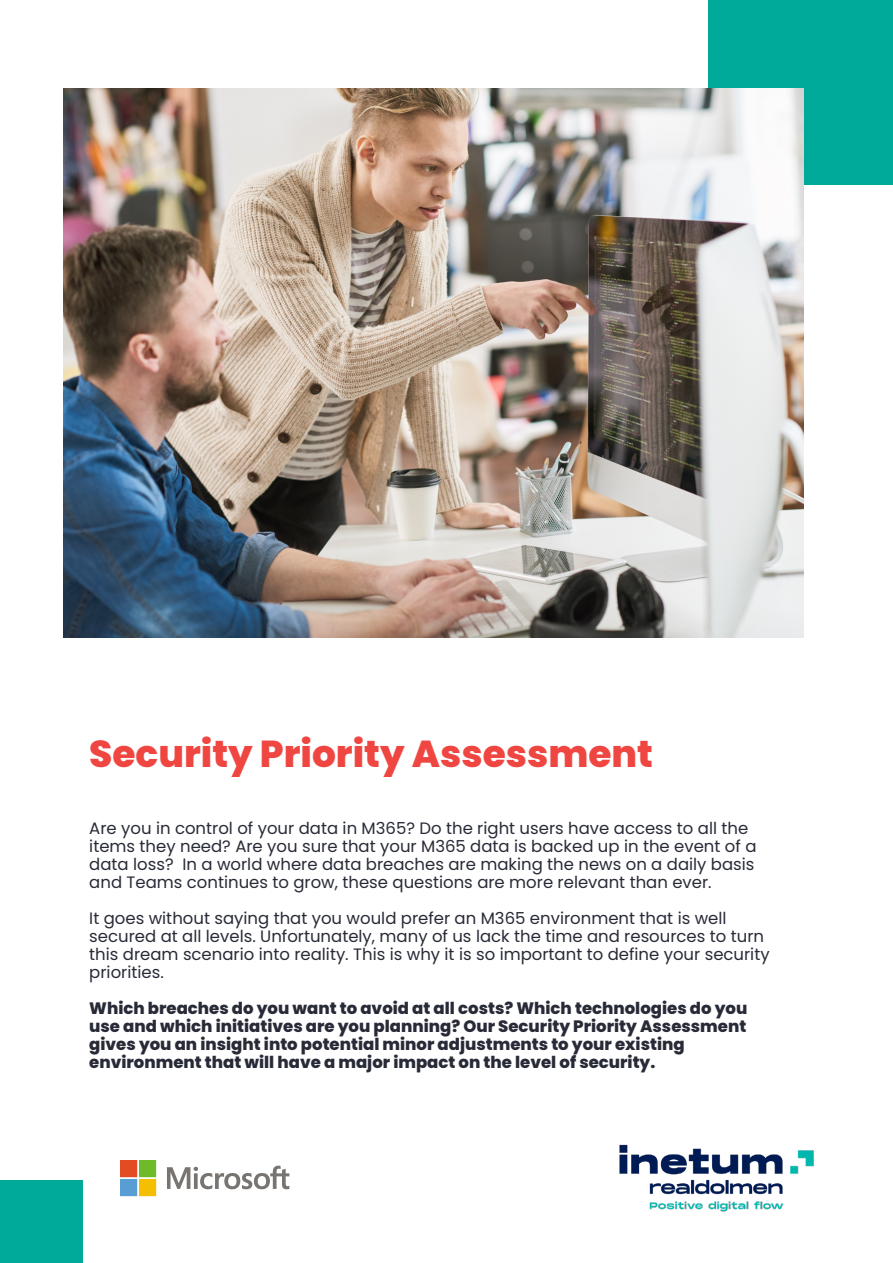
<style>
.page{position:relative;width:893px;height:1263px;background:#fff}
.page>*{position:absolute;margin:0;border:0;box-sizing:border-box;transform-origin:0 0}
.t1{font:800 37.5px "Poppins";color:#f04641}
.t2{font:16.5px/18px "Poppins";color:#282b37}
.t3{font:800 16.5px/18px "Poppins";color:#282b37}
</style>
<div class="page">
<div style="left:708px;top:0;width:185px;height:184px;background:#00aa9b"></div>
<img style="left:64px;top:88px;width:740px;height:550px">
<svg style="left:167px;top:1165px;width:122px;height:24px"></svg>
<svg style="left:120px;top:1160px;width:36px;height:36px"></svg>
<div style="left:0;top:1180px;width:82px;height:83px;background:#00aa9b"></div>
<img style="left:619px;top:1144px;width:195px;height:68px">
<h1 class="t1" style="left:89px;top:732px;width:565px">Security Priority Assessment</h1>
<p class="t2" style="left:89px;top:819px;width:669px">Are you in control of your data in M365? Do the right users have access to all the items they need? Are you sure that your M365 data is backed up in the event of a data loss? In a world where data breaches are making the news on a daily basis and Teams continues to grow, these questions are more relevant than ever.</p>
<p class="t2" style="left:89px;top:909px;width:682px">It goes without saying that you would prefer an M365 environment that is well secured at all levels. Unfortunately, many of us lack the time and resources to turn this dream scenario into reality. This is why it is so important to define your security priorities.</p>
<p class="t3" style="left:89px;top:999px;width:660px">Which breaches do you want to avoid at all costs? Which technologies do you use and which initiatives are you planning? Our Security Priority Assessment gives you an insight into potential minor adjustments to your existing environment that will have a major impact on the level of security.</p>
</div>
